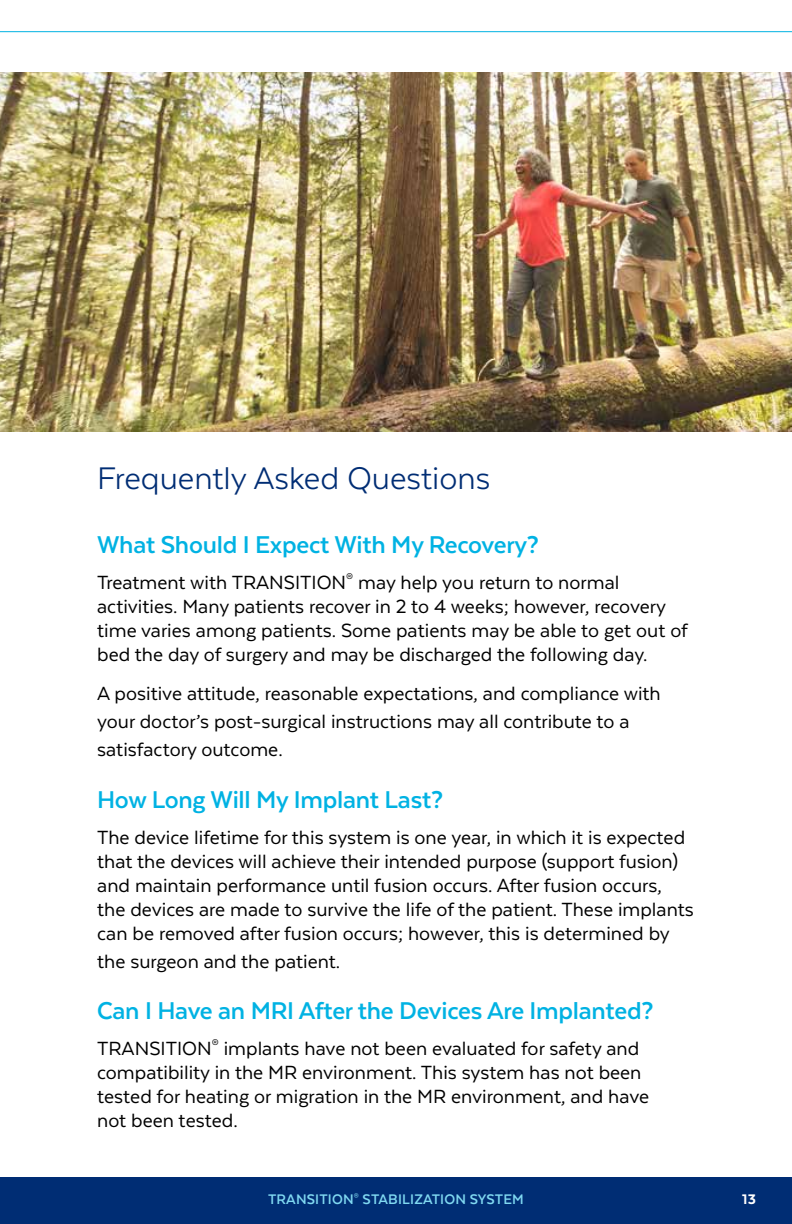
<style>
.page{position:relative;width:792px;height:1224px;background:#fff}
.page>*{position:absolute;margin:0;border:0;box-sizing:border-box;transform-origin:0 0}
.t1{font:36px "Texta";color:#002d74}
.t2{font:700 28px "Texta";letter-spacing:-.01em;color:#00b2e3}
.t3{font:22px/24px "Texta";color:#000}
.t4{font:700 16px "Texta Alt";letter-spacing:.01em;color:#80d9f1}
.t5{font:800 16px "Texta Alt";color:#fff}
</style>
<div class="page">
<div style="left:0;top:1178px;width:792px;height:46px;background:#002d74"></div>
<hr style="left:0;top:31px;width:792px;height:1px;background:#00b2e3">
<img style="left:0;top:72px;width:792px;height:359px">
<h1 class="t1" style="left:97px;top:460px;width:395px">Frequently Asked Questions</h1>
<p class="t2" style="left:97px;top:530px;width:443px">What Should I Expect With My Recovery?</p>
<p class="t3" style="left:97px;top:570px;width:592px">Treatment with TRANSITION<sup>®</sup> may help you return to normal activities. Many patients recover in 2 to 4 weeks; however, recovery time varies among patients. Some patients may be able to get out of bed the day of surgery and may be discharged the following day.</p>
<p class="t3" style="left:97px;top:679px;width:565px;line-height:28px">A positive attitude, reasonable expectations, and compliance with your doctor’s post-surgical instructions may all contribute to a satisfactory outcome.</p>
<p class="t2" style="left:97px;top:785px;width:348px">How Long Will My Implant Last?</p>
<p class="t3" style="left:97px;top:825px;width:598px">The device lifetime for this system is one year, in which it is expected that the devices will achieve their intended purpose (support fusion) and maintain performance until fusion occurs. After fusion occurs, the devices are made to survive the life of the patient. These implants can be removed after fusion occurs; however, this is determined by</p>
<p class="t3" style="left:97px;top:949px;width:245px">the surgeon and the patient.</p>
<p class="t2" style="left:97px;top:997px;width:558px">Can I Have an MRI After the Devices Are Implanted?</p>
<p class="t3" style="left:97px;top:1036px;width:554px">TRANSITION<sup>®</sup> implants have not been evaluated for safety and compatibility in the MR environment. This system has not been tested for heating or migration in the MR environment, and have not been tested.</p>
<p class="t4" style="left:268px;top:1191px;width:257px">TRANSITION<sup>®</sup> STABILIZATION SYSTEM</p>
<p class="t5" style="left:742px;top:1191px;width:15px">13</p>
</div>
